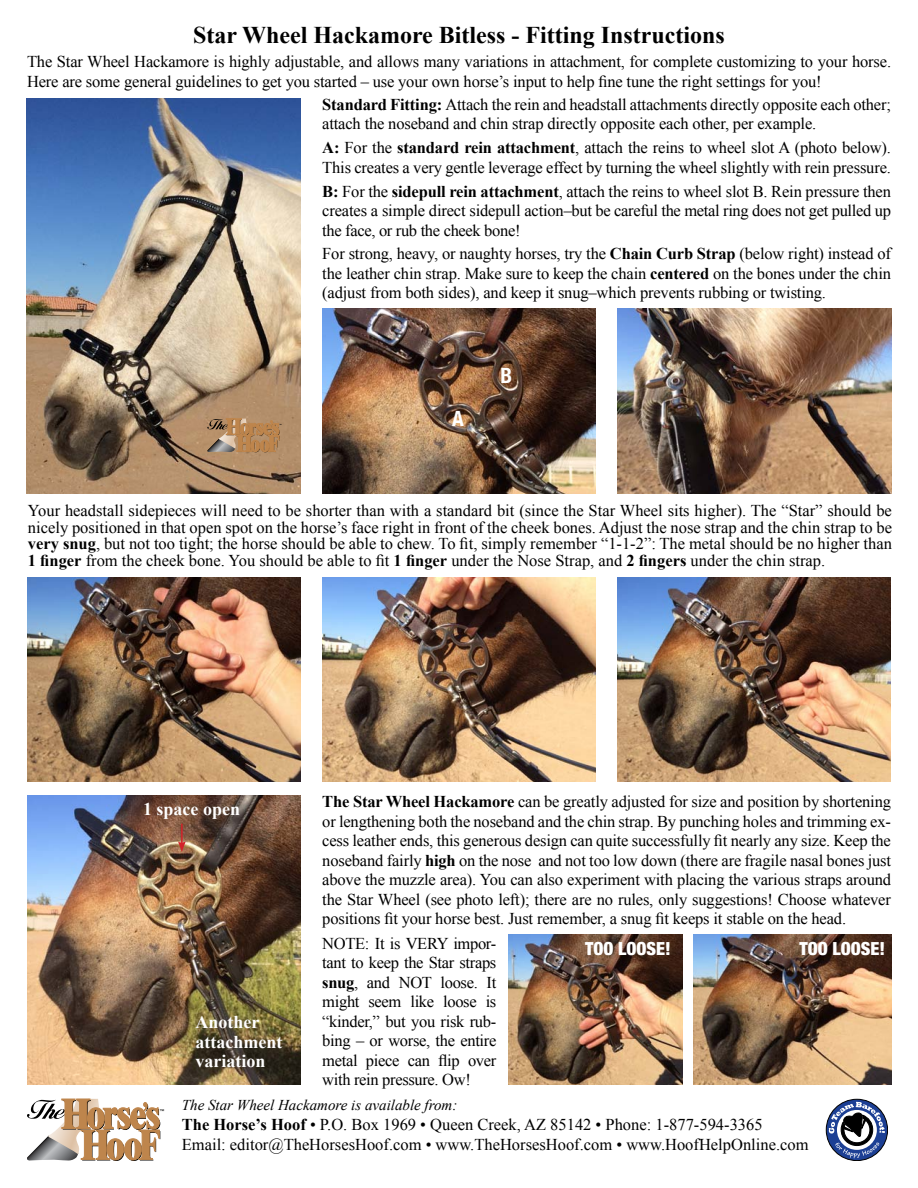
<style>
.page{position:relative;width:918px;height:1188px;background:#fff}
.page>*{position:absolute;margin:0;border:0;box-sizing:border-box;transform-origin:0 0}
.t1{font:700 24px "Times New Roman";color:#000}
.t2{font:700 condensed 21px "Helvetica Neue";color:#fff}
.t3{font:700 18px/19.5px "Times New Roman";color:#fff}
.t4{font:900 condensed 18px "Helvetica Neue";color:#fff}
.t5{font:16.5px/19.5px "Times New Roman";letter-spacing:-.01em;color:#000;text-align:justify}
.t6{font:italic 15px "Times New Roman";color:#000}
.t7{font:5.25px "Helvetica";color:#000}
.t8{font:2.85px "Helvetica";color:#000}
.s1{font-weight:700}
</style>
<div class="page">
<svg style="left:27px;top:1099px;width:133px;height:62px"></svg>
<img style="left:27px;top:99px;width:273px;height:394px">
<img style="left:322px;top:578px;width:274px;height:204px">
<img style="left:618px;top:578px;width:273px;height:204px">
<img style="left:322px;top:308px;width:274px;height:185px">
<img style="left:618px;top:308px;width:273px;height:185px">
<img style="left:27px;top:795px;width:273px;height:290px">
<img style="left:27px;top:578px;width:273px;height:204px">
<img style="left:509px;top:934px;width:174px;height:150px">
<svg style="left:207px;top:419px;width:73px;height:33px;background:#af8760"></svg>
<svg style="left:826px;top:1099px;width:62px;height:62px"></svg>
<div style="left:826px;top:1099px;width:62px;height:62px;border:1px solid #000;border-radius:50%"></div>
<svg style="left:829px;top:1102px;width:56px;height:56px"></svg>
<img style="left:693px;top:934px;width:199px;height:150px">
<hr style="left:181px;top:824px;width:2px;height:20px;background:#d2232a">
<svg style="left:178px;top:841px;width:8px;height:11px"></svg>
<h1 class="t1" style="left:193px;top:19px;width:533px">Star Wheel Hackamore Bitless - Fitting Instructions</h1>
<p class="t5" style="left:27px;top:52px;width:866px">The Star Wheel Hackamore is highly adjustable, and allows many variations in attachment, for complete customizing to your horse.<br>Here are some general guidelines to get you started – use your own horse’s input to help fine tune the right settings for you!</p>
<p class="t5" style="left:322px;top:94px;width:570px"><span class="s1">Standard Fitting:</span> Attach the rein and headstall attachments directly opposite each other; attach the noseband and chin strap directly opposite each other, per example.</p>
<p class="t5" style="left:322px;top:138px;width:570px"><span class="s1">A:</span> For the <span class="s1">standard rein attachment</span>, attach the reins to wheel slot A (photo below).<br>This creates a very gentle leverage effect by turning the wheel slightly with rein pressure.</p>
<p class="t5" style="left:322px;top:181px;width:570px"><span class="s1">B:</span> For the <span class="s1">sidepull rein attachment</span>, attach the reins to wheel slot B. Rein pressure then creates a simple direct sidepull action–but be careful the metal ring does not get pulled up the face, or rub the cheek bone!</p>
<p class="t5" style="left:322px;top:244px;width:570px">For strong, heavy, or naughty horses, try the <span class="s1">Chain Curb Strap</span> (below right) instead of the leather chin strap. Make sure to keep the chain <span class="s1">centered</span> on the bones under the chin (adjust from both sides), and keep it snug–which prevents rubbing or twisting.</p>
<p class="t8" style="left:279px;top:423px;width:4px">™</p>
<p class="t2" style="left:452px;top:402px;width:13px">A</p>
<p class="t2" style="left:500px;top:358px;width:13px">B</p>
<p class="t5" style="left:28px;top:502px;width:866px;line-height:16.5px">Your headstall sidepieces will need to be shorter than with a standard bit (since the Star Wheel sits higher). The “Star” should be nicely positioned in that open spot on the horse’s face right in front of the cheek bones. Adjust the nose strap and the chin strap to be <span class="s1">very snug</span>, but not too tight; the horse should be able to chew. To fit, simply remember “1-1-2”: The metal should be no higher than <span class="s1">1 finger</span> from the cheek bone. You should be able to fit <span class="s1">1 finger</span> under the Nose Strap, and <span class="s1">2 fingers</span> under the chin strap.</p>
<p class="t3" style="left:143px;top:799px;width:99px">1 space open</p>
<p class="t3" style="left:196px;top:1012px;width:88px">Another attachment variation</p>
<p class="t5" style="left:322px;top:792px;width:570px"><span class="s1">The Star Wheel Hackamore</span> can be greatly adjusted for size and position by shortening or lengthening both the noseband and the chin strap. By punching holes and trimming ex&shy;cess leather ends, this generous design can quite successfully fit nearly any size. Keep the noseband fairly <span class="s1">high</span> on the nose and not too low down (there are fragile nasal bones just above the muzzle area). You can also experiment with placing the various straps around the Star Wheel (see photo left); there are no rules, only suggestions! Choose whatever positions fit your horse best. Just remember, a snug fit keeps it stable on the head.</p>
<p class="t5" style="left:322px;top:933px;width:176px">NOTE: It is VERY impor&shy;tant to keep the Star straps <span class="s1">snug</span>, and NOT loose. It might seem like loose is “kinder,” but you risk rub&shy;bing – or worse, the entire metal piece can flip over with rein pressure. Ow!</p>
<p class="t4" style="left:585px;top:933px;width:87px">TOO LOOSE!</p>
<p class="t4" style="left:799px;top:933px;width:87px">TOO LOOSE!</p>
<p class="t7" style="left:159px;top:1107px;width:7px">™</p>
<p class="t6" style="left:182px;top:1095px;width:277px">The Star Wheel Hackamore is available from:</p>
<p class="t5" style="left:182px;top:1114px;width:628px"><span class="s1">The Horse’s Hoof</span> • P.O. Box 1969 • Queen Creek, AZ 85142 • Phone: 1-877-594-3365<br>Email: editor@TheHorsesHoof.com • www.TheHorsesHoof.com • www.HoofHelpOnline.com</p>
</div>
